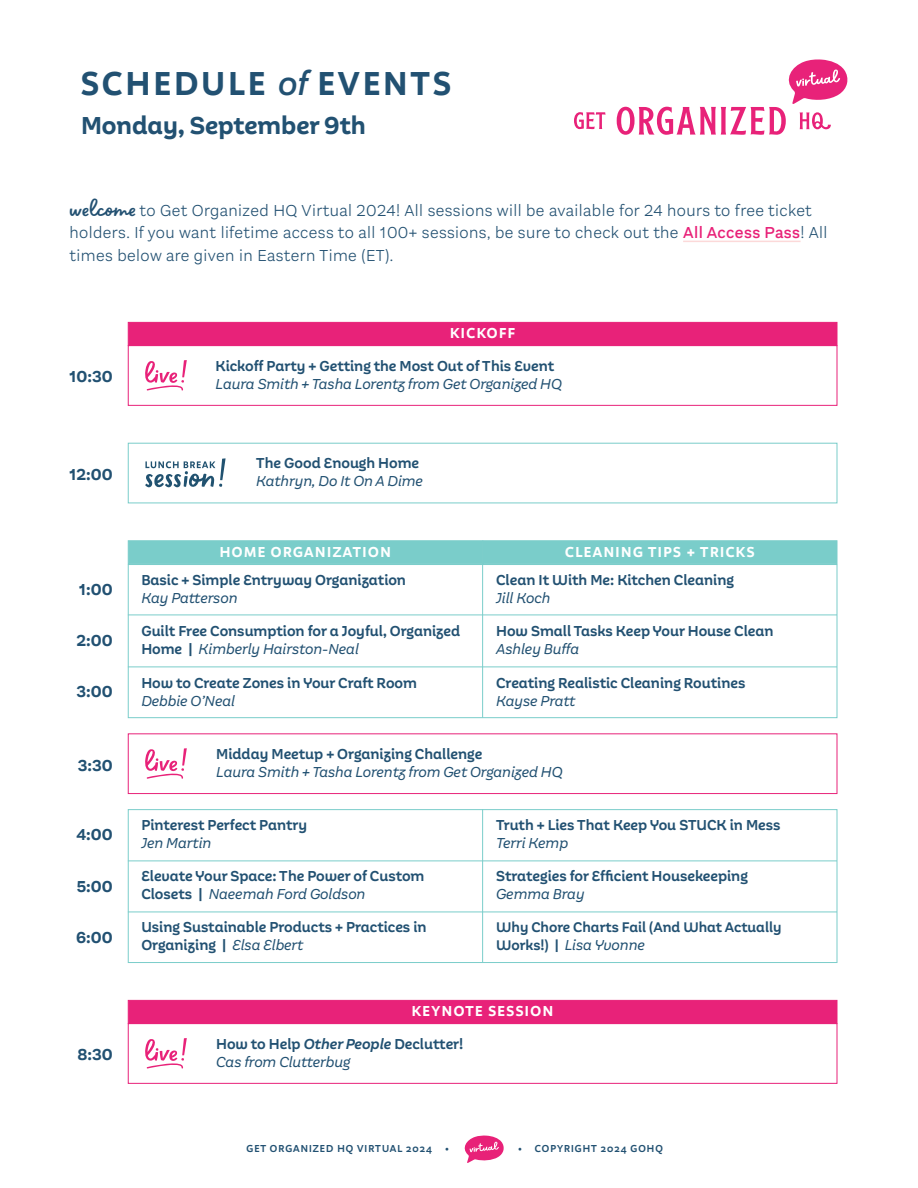
<style>
.page{position:relative;width:918px;height:1188px;background:#fff}
.page>*{position:absolute;margin:0;border:0;box-sizing:border-box;transform-origin:0 0}
.t1{font:700 34.5px "Aestetico Formal";letter-spacing:.1em;color:#225172}
.t2{font:700 25.5px "Aestetico Informal";color:#225172}
.t3{font:300 16.5px/22.5px "Aestetico";letter-spacing:.025em;color:#235172}
.t4{font:700 16.5px "Aestetico";color:#225172}
.t5{font:600 15px/18px "Aestetico Informal";color:#225172}
.t6{font:italic 15px "Aestetico Informal";color:#225172}
.t7{font:700 15px "Aestetico Formal";letter-spacing:.1em;color:#fff}
.t8{font:600 14.55px "Aestetico Informal";color:#225172}
.t9{font:600 10.5px "Aestetico Formal";letter-spacing:.1em;color:#225172}
.s1{font-family:"Aestetico Informal";font-weight:500;font-style:italic}
.s2{font-family:"Sweet Apricot";font-weight:400;font-size:27px}
.s3{font-weight:500;color:#e82178}
.s4{font-weight:400;font-style:italic}
.s5{font-weight:600;font-style:normal;font-size:14.55px}
.s6{font-style:italic}
</style>
<div class="page">
<svg style="left:464px;top:1135px;width:40px;height:28px"></svg>
<svg style="left:574px;top:112px;width:31px;height:17px"></svg>
<svg style="left:617px;top:59px;width:231px;height:76px"></svg>
<hr style="left:683px;top:241px;width:118px;height:1px;background:#fcd9d9">
<div style="left:128px;top:322px;width:709px;height:24px;background:#e82279"></div>
<div style="left:128px;top:345px;width:709px;height:61px;border:1px solid #e82279"></div>
<svg style="left:145px;top:360px;width:42px;height:31px"></svg>
<div style="left:128px;top:1000px;width:709px;height:24px;background:#e82279"></div>
<div style="left:128px;top:1023px;width:709px;height:61px;border:1px solid #e82279"></div>
<svg style="left:145px;top:1038px;width:42px;height:31px"></svg>
<div style="left:128px;top:443px;width:709px;height:60px;border:1px solid #7acdca"></div>
<svg style="left:145px;top:458px;width:81px;height:30px"></svg>
<div style="left:128px;top:733px;width:709px;height:61px;border:1px solid #e82279"></div>
<svg style="left:145px;top:748px;width:42px;height:31px"></svg>
<div style="left:128px;top:564px;width:709px;height:154px;border:1px solid #7acdca"></div>
<div style="left:128px;top:540px;width:355px;height:24px;background:#7acdca;border:1px solid #7acdca"></div>
<div style="left:483px;top:540px;width:354px;height:24px;background:#7acdca;border:1px solid #7acdca"></div>
<hr style="left:128px;top:615px;width:709px;height:1px;background:#7acdca">
<hr style="left:128px;top:667px;width:709px;height:1px;background:#7acdca">
<hr style="left:482px;top:564px;width:1px;height:154px;background:#7acdca">
<hr style="left:128px;top:912px;width:709px;height:1px;background:#7acdca">
<hr style="left:482px;top:809px;width:1px;height:153px;background:#7acdca">
<div style="left:128px;top:809px;width:709px;height:154px;border:1px solid #7acdca"></div>
<hr style="left:128px;top:861px;width:709px;height:1px;background:#7acdca">
<h1 class="t1" style="left:81px;top:63px;width:371px">SCHEDULE <span class="s1">of</span> EVENTS</h1>
<h2 class="t2" style="left:81px;top:111px;width:286px">Monday, September 9th</h2>
<p class="t3" style="left:70px;top:199px;width:759px"><span class="s2">welcome</span> to Get Organized HQ Virtual 2024! All sessions will be available for 24 hours to free ticket holders. If you want lifetime access to all 100+ sessions, be sure to check out the <span class="s3">All Access Pass</span>! All times below are given in Eastern Time (ET).</p>
<p class="t4" style="left:70px;top:367px;width:45px">10:30</p>
<p class="t4" style="left:70px;top:465px;width:45px">12:00</p>
<p class="t7" style="left:450px;top:324px;width:67px">KICKOFF</p>
<p class="t5" style="left:216px;top:357px;width:340px">Kickoff Party + Getting the Most Out of This Event</p>
<p class="t6" style="left:216px;top:375px;width:348px">Laura Smith + Tasha Lorentz from Get Organized HQ</p>
<p class="t5" style="left:256px;top:454px;width:165px">The Good Enough Home</p>
<p class="t6" style="left:256px;top:473px;width:168px">Kathryn, Do It On A Dime</p>
<p class="t7" style="left:220px;top:543px;width:173px">HOME ORGANIZATION</p>
<p class="t7" style="left:565px;top:543px;width:191px">CLEANING TIPS + TRICKS</p>
<p class="t5" style="left:141px;top:572px;width:266px">Basic + Simple Entryway Organization</p>
<p class="t6" style="left:141px;top:590px;width:98px">Kay Patterson</p>
<p class="t5" style="left:496px;top:572px;width:239px">Clean It With Me: Kitchen Cleaning</p>
<p class="t6" style="left:496px;top:590px;width:56px">Jill Koch</p>
<p class="t4" style="left:79px;top:579px;width:35px">1:00</p>
<p class="t4" style="left:77px;top:631px;width:38px">2:00</p>
<p class="t5" style="left:141px;top:623px;width:320px">Guilt Free Consumption for a Joyful, Organized<br>Home | <span class="s4">Kimberly Hairston-Neal</span></p>
<p class="t5" style="left:496px;top:623px;width:279px">How Small Tasks Keep Your House Clean</p>
<p class="t6" style="left:496px;top:641px;width:85px">Ashley Buffa</p>
<p class="t4" style="left:77px;top:682px;width:38px">3:00</p>
<p class="t4" style="left:78px;top:755px;width:36px">3:30</p>
<p class="t4" style="left:76px;top:825px;width:38px">4:00</p>
<p class="t4" style="left:77px;top:876px;width:38px">5:00</p>
<p class="t4" style="left:76px;top:928px;width:38px">6:00</p>
<p class="t4" style="left:78px;top:1045px;width:37px">8:30</p>
<p class="t5" style="left:141px;top:674px;width:277px">How to Create Zones in Your Craft Room</p>
<p class="t6" style="left:141px;top:692px;width:95px">Debbie O’Neal</p>
<p class="t5" style="left:496px;top:674px;width:251px">Creating Realistic Cleaning Routines</p>
<p class="t6" style="left:496px;top:692px;width:81px">Kayse Pratt</p>
<p class="t5" style="left:216px;top:745px;width:268px">Midday Meetup + Organizing Challenge</p>
<p class="t6" style="left:216px;top:763px;width:348px">Laura Smith + Tasha Lorentz from Get Organized HQ</p>
<p class="t5" style="left:141px;top:816px;width:167px">Pinterest Perfect Pantry</p>
<p class="t6" style="left:141px;top:835px;width:72px">Jen Martin</p>
<p class="t5" style="left:496px;top:816px;width:286px">Truth + Lies That Keep You STUCK in Mess</p>
<p class="t6" style="left:496px;top:835px;width:74px">Terri Kemp</p>
<p class="t5" style="left:141px;top:868px;width:285px">Elevate Your Space: The Power of Custom<br>Closets | <span class="s4">Naeemah Ford Goldson</span></p>
<p class="t5" style="left:496px;top:868px;width:253px">Strategies for Efficient Housekeeping</p>
<p class="t6" style="left:496px;top:886px;width:90px">Gemma Bray</p>
<p class="t5" style="left:141px;top:919px;width:287px">Using Sustainable Products + Practices in<br>Organizing | <span class="s4">Elsa Elbert</span></p>
<p class="t8" style="left:496px;top:919px;width:287px">Why Chore Charts Fail (And What Actually</p>
<p class="t6" style="left:496px;top:937px;width:150px"><span class="s5">Works!) |</span> Lisa Yvonne</p>
<p class="t7" style="left:412px;top:1002px;width:143px">KEYNOTE SESSION</p>
<p class="t5" style="left:216px;top:1035px;width:249px">How to Help <span class="s6">Other People</span> Declutter!<br><span class="s4">Cas from Clutterbug</span></p>
<p class="t9" style="left:247px;top:1142px;width:204px">GET ORGANIZED HQ VIRTUAL 2024 •</p>
<p class="t9" style="left:518px;top:1142px;width:146px">• COPYRIGHT 2024 GOHQ</p>
</div>
